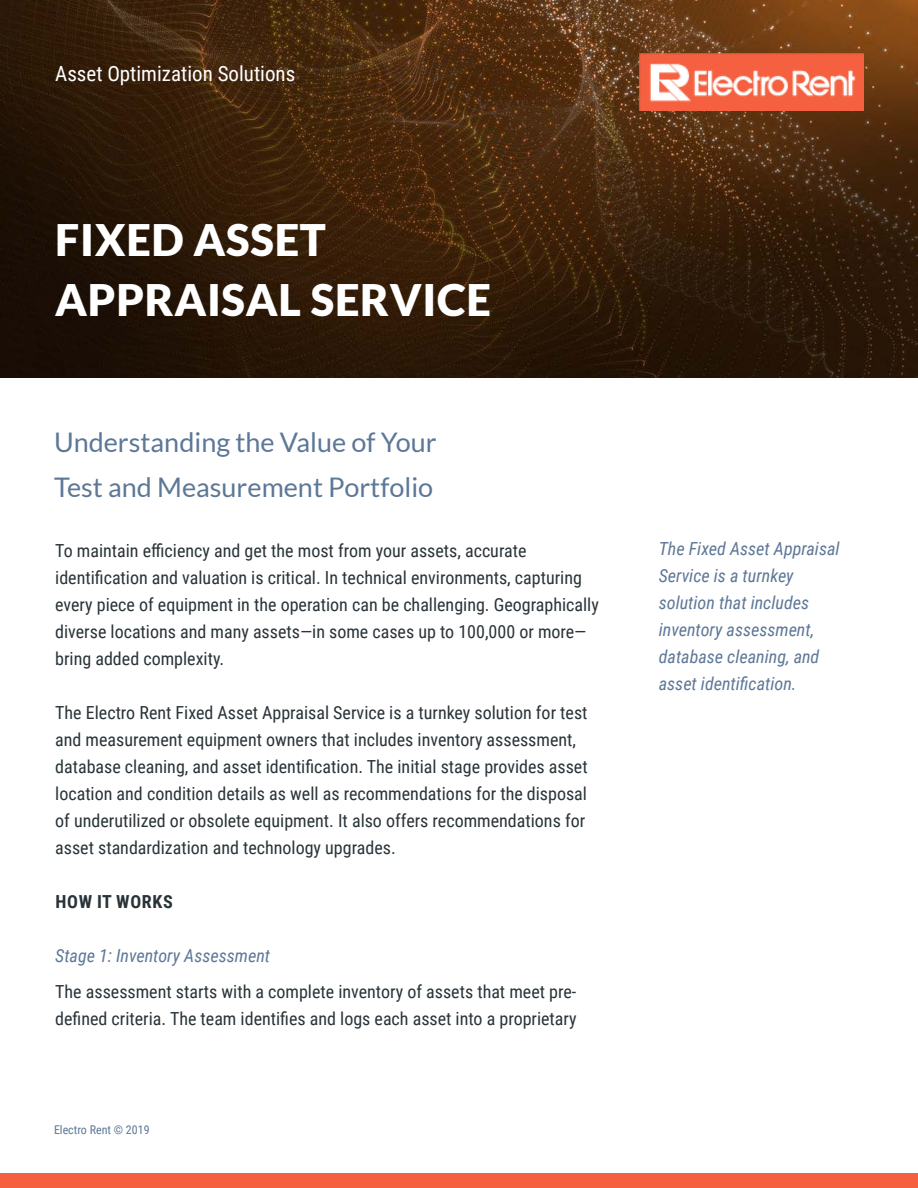
<style>
.page{position:relative;width:918px;height:1188px;background:#fff}
.page>*{position:absolute;margin:0;border:0;box-sizing:border-box;transform-origin:0 0}
.t1{font:900 43.5px/60px "Lato";letter-spacing:.015em;color:#fff}
.t2{font:27px/45px "Lato";color:#5d7797}
.t3{font:21px "Roboto Condensed";color:#fff}
.t4{font:18px/27px "Roboto Condensed";color:#293338}
.t5{font:italic 18px/27px "Roboto Condensed";color:#5d7797}
.t6{font:700 18px "Roboto Condensed";letter-spacing:.035em;color:#293338}
.Header_-_6_-_Side_Ba{font:12px "Roboto Condensed";color:#5d7797}
</style>
<div class="page">
<img style="left:0;top:0;width:918px;height:378px">
<img style="left:639px;top:54px;width:225px;height:57px">
<div style="left:0;top:1174px;width:918px;height:14px;background:#f46040"></div>
<p class="t3" style="left:55px;top:59px;width:242px">Asset Optimization Solutions</p>
<p class="t1" style="left:55px;top:209px;width:437px">FIXED ASSET<br>APPRAISAL SERVICE</p>
<p class="t2" style="left:54px;top:420px;width:384px">Understanding the Value of Your<br>Test and Measurement Portfolio</p>
<p class="t4" style="left:55px;top:536px;width:545px">To maintain efficiency and get the most from your assets, accurate identification and valuation is critical. In technical environments, capturing every piece of equipment in the operation can be challenging. Geographically diverse locations and many assets—in some cases up to 100,000 or more— bring added complexity.</p>
<p class="t4" style="left:55px;top:698px;width:534px">The Electro Rent Fixed Asset Appraisal Service is a turnkey solution for test and measurement equipment owners that includes inventory assessment, database cleaning, and asset identification. The initial stage provides asset location and condition details as well as recommendations for the disposal of underutilized or obsolete equipment. It also offers recommendations for asset standardization and technology upgrades.</p>
<p class="t6" style="left:56px;top:888px;width:119px">HOW IT WORKS</p>
<p class="t5" style="left:55px;top:941px;width:216px">Stage 1: Inventory Assessment</p>
<p class="t4" style="left:55px;top:977px;width:523px">The assessment starts with a complete inventory of assets that meet pre&shy;defined criteria. The team identifies and logs each asset into a proprietary</p>
<p class="Header_-_6_-_Side_Ba" style="left:54px;top:1121px;width:97px">Electro Rent © 2019</p>
<p class="t5" style="left:659px;top:534px;width:182px">The Fixed Asset Appraisal<br>Service is a turnkey solution that includes inventory assessment, database cleaning, and asset identification.</p>
</div>
